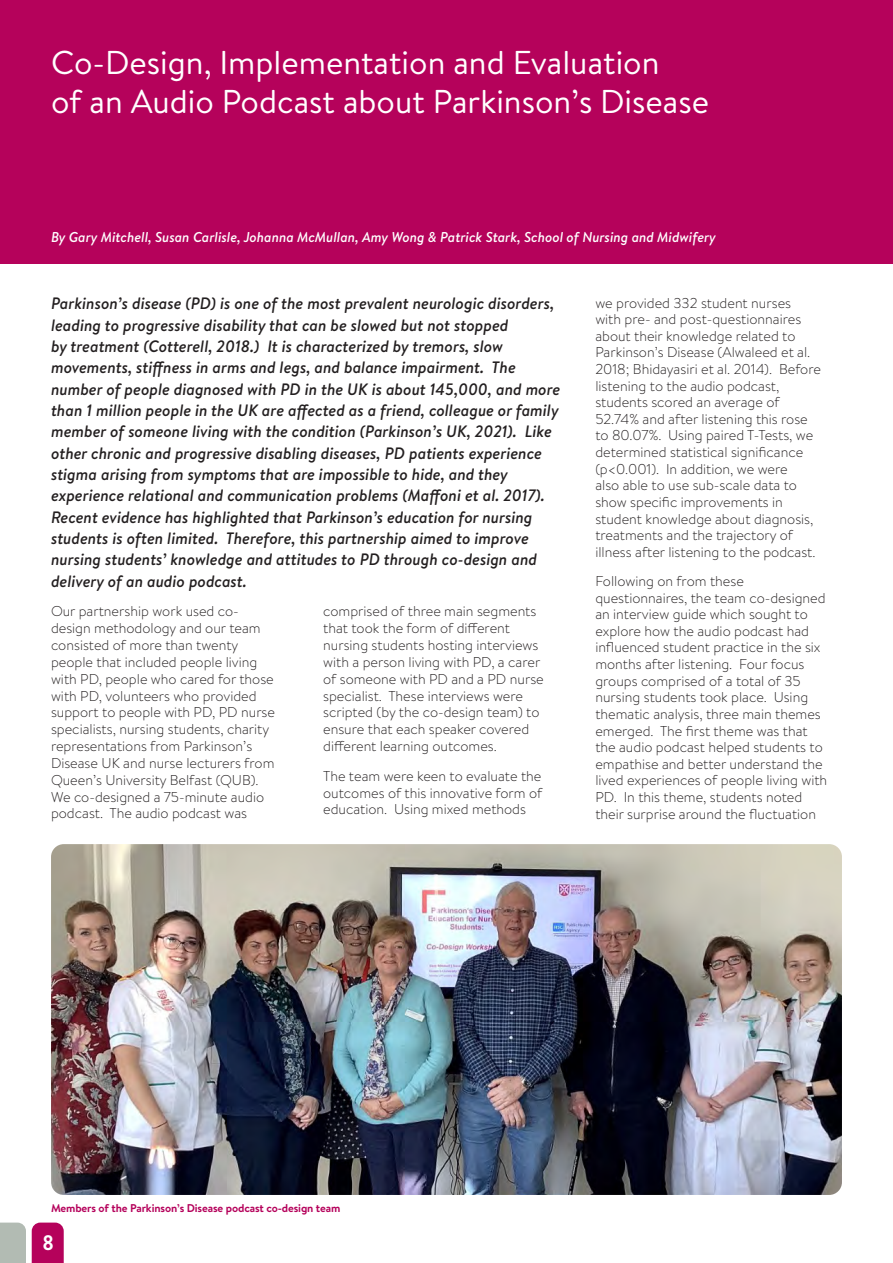
<style>
.page{position:relative;width:893px;height:1263px;background:#fff}
.page>*{position:absolute;margin:0;border:0;box-sizing:border-box;transform-origin:0 0}
.Main_heading__within{font:33px/39px "Brandon Text";color:#fff}
.t1{font:700 21px "Brandon Text";color:#fff;scale:.9 1}
.Lead_paragraph{font:italic 500 16.5px/21.3px "Brandon Text";color:#231f20}
._3_Bodytext{font:300 14.25px/16.6px "Brandon Text";color:#231f20}
.Main_heading__within-2{font:italic 500 14.25px "Brandon Text";color:#fff}
.Bold_caption_style{font:700 11.25px "Brandon Text";letter-spacing:-.01em;color:#b5025b}
</style>
<div class="page">
<svg style="left:0;top:1222px;width:26px;height:41px"></svg>
<svg style="left:32px;top:1222px;width:32px;height:41px"></svg>
<div style="left:0;top:0;width:893px;height:264px;background:#b5025b"></div>
<img style="left:51px;top:844px;width:791px;height:351px">
<p class="Main_heading__within" style="left:51px;top:42px;width:660px">Co-Design, Implementation and Evaluation<br>of an Audio Podcast about Parkinson’s Disease</p>
<p class="Main_heading__within-2" style="left:51px;top:228px;width:666px">By Gary Mitchell, Susan Carlisle, Johanna McMullan, Amy Wong &amp; Patrick Stark, School of Nursing and Midwifery</p>
<p class="Lead_paragraph" style="left:51px;top:293px;width:511px">Parkinson’s disease (PD) is one of the most prevalent neurologic disorders, leading to progressive disability that can be slowed but not stopped<br>by treatment (Cotterell, 2018.) It is characterized by tremors, slow movements, stiffness in arms and legs, and balance impairment. The number of people diagnosed with PD in the UK is about 145,000, and more than 1 million people in the UK are affected as a friend, colleague or family member of someone living with the condition (Parkinson’s UK, 2021). Like other chronic and progressive disabling diseases, PD patients experience stigma arising from symptoms that are impossible to hide, and they experience relational and communication problems (Maffoni et al. 2017).<br>Recent evidence has highlighted that Parkinson’s education for nursing students is often limited. Therefore, this partnership aimed to improve nursing students’ knowledge and attitudes to PD through co-design and delivery of an audio podcast.</p>
<p class="_3_Bodytext" style="left:51px;top:602px;width:226px">Our partnership work used co&shy;design methodology and our team consisted of more than twenty people that included people living with PD, people who cared for those with PD, volunteers who provided support to people with PD, PD nurse specialists, nursing students, charity representations from Parkinson’s Disease UK and nurse lecturers from Queen’s University Belfast (QUB).<br>We co-designed a 75-minute audio podcast. The audio podcast was</p>
<p class="_3_Bodytext" style="left:323px;top:602px;width:222px">comprised of three main segments that took the form of different nursing students hosting interviews with a person living with PD, a carer of someone with PD and a PD nurse specialist. These interviews were scripted (by the co-design team) to ensure that each speaker covered different learning outcomes.</p>
<p class="_3_Bodytext" style="left:323px;top:767px;width:221px;text-align:justify">The team were keen to evaluate the outcomes of this innovative form of education. Using mixed methods</p>
<p class="_3_Bodytext" style="left:595px;top:294px;width:227px">we provided 332 student nurses<br>with pre- and post-questionnaires about their knowledge related to Parkinson’s Disease (Alwaleed et al.<br>2018; Bhidayasiri et al. 2014). Before listening to the audio podcast, students scored an average of 52.74% and after listening this rose to 80.07%. Using paired T-Tests, we determined statistical significance (p&lt;0.001). In addition, we were<br>also able to use sub-scale data to show specific improvements in student knowledge about diagnosis, treatments and the trajectory of illness after listening to the podcast.</p>
<p class="_3_Bodytext" style="left:595px;top:572px;width:233px">Following on from these questionnaires, the team co-designed an interview guide which sought to explore how the audio podcast had influenced student practice in the six months after listening. Four focus groups comprised of a total of 35 nursing students took place. Using thematic analysis, three main themes emerged. The first theme was that the audio podcast helped students to empathise and better understand the lived experiences of people living with PD. In this theme, students noted their surprise around the fluctuation</p>
<p class="Bold_caption_style" style="left:51px;top:1200px;width:291px">Members of the Parkinson’s Disease podcast co-design team</p>
<h2 class="t1" style="left:42px;top:1228px;width:14px">8</h2>
</div>
